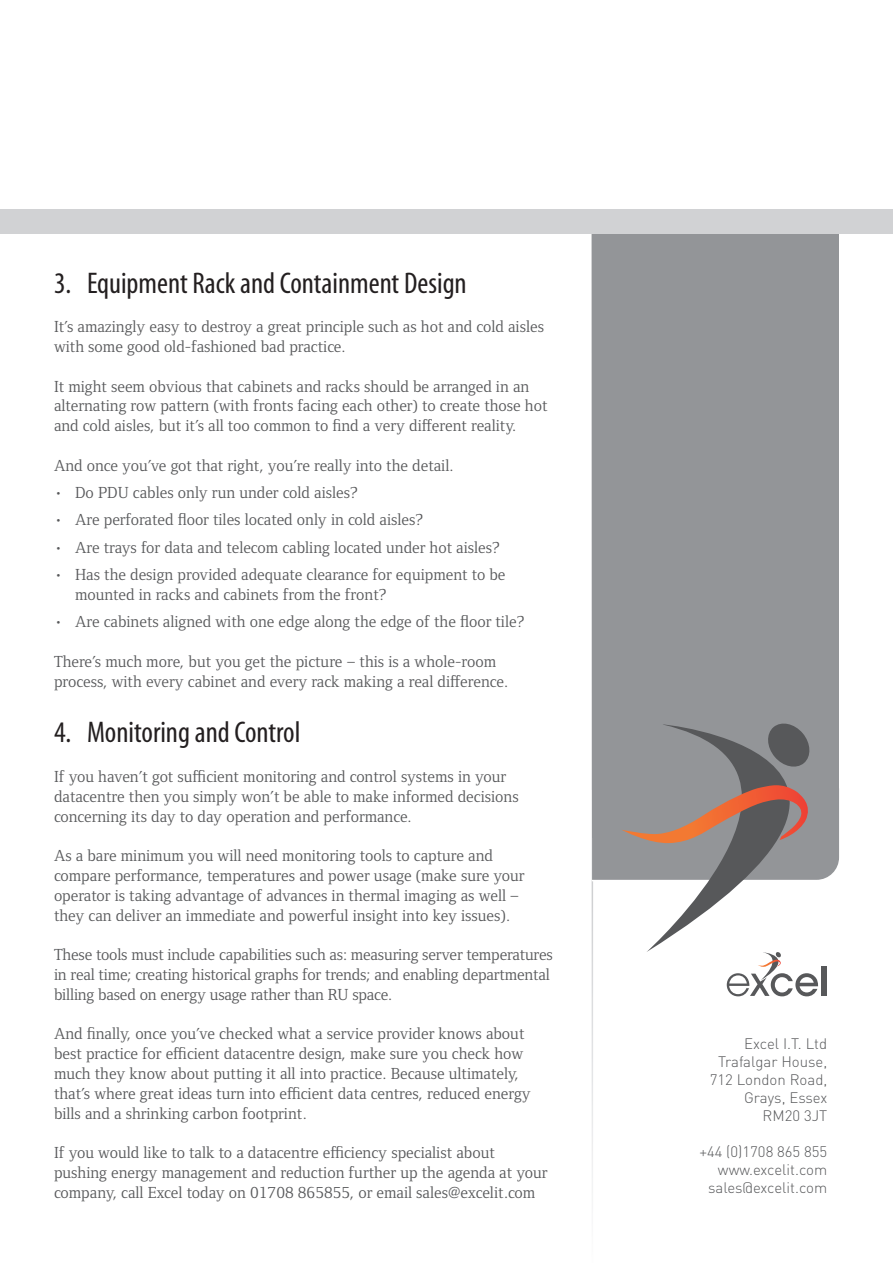
<style>
.page{position:relative;width:893px;height:1263px;background:#fff}
.page>*{position:absolute;margin:0;border:0;box-sizing:border-box;transform-origin:0 0}
.t1{font:condensed 30px "Myriad";color:#231f20}
.t2{font:16.5px/19.8px "Foundry Form Serif";color:#57585a}
.t3{font:300 15px/18px "DIN";color:#57585a;text-align:right}
</style>
<div class="page">
<div style="left:592px;top:221px;width:247px;height:617px;background:#939598"></div>
<img style="left:542px;top:233px;width:51px;height:968px">
<svg style="left:727px;top:952px;width:91px;height:44px"></svg>
<div style="left:821px;top:967px;width:6px;height:29px;background:#57585a"></div>
<svg style="left:647px;top:723px;width:163px;height:229px"></svg>
<svg style="left:592px;top:785px;width:247px;height:95px"></svg>
<div style="left:0;top:209px;width:893px;height:24px;background:#d1d2d4"></div>
<h1 class="t1" style="left:54px;top:268px;width:414px">3. Equipment Rack and Containment Design</h1>
<p class="t2" style="left:54px;top:317px;width:491px">It’s amazingly easy to destroy a great principle such as hot and cold aisles with some good old-fashioned bad practice.</p>
<p class="t2" style="left:54px;top:376px;width:495px">It might seem obvious that cabinets and racks should be arranged in an alternating row pattern (with fronts facing each other) to create those hot and cold aisles, but it’s all too common to find a very different reality.</p>
<p class="t2" style="left:54px;top:455px;width:401px">And once you’ve got that right, you’re really into the detail.</p>
<p class="t2" style="left:54px;top:483px;width:306px">• Do PDU cables only run under cold aisles?</p>
<p class="t2" style="left:54px;top:510px;width:371px">• Are perforated floor tiles located only in cold aisles?</p>
<p class="t2" style="left:54px;top:537px;width:448px">• Are trays for data and telecom cabling located under hot aisles?</p>
<p class="t2" style="left:75px;top:565px;width:432px;text-indent:-21px">• Has the design provided adequate clearance for equipment to be mounted in racks and cabinets from the front?</p>
<p class="t2" style="left:54px;top:612px;width:472px">• Are cabinets aligned with one edge along the edge of the floor tile?</p>
<p class="t2" style="left:54px;top:651px;width:456px">There’s much more, but you get the picture – this is a whole-room process, with every cabinet and every rack making a real difference.</p>
<h1 class="t1" style="left:54px;top:717px;width:248px">4. Monitoring and Control</h1>
<p class="t2" style="left:54px;top:766px;width:466px">If you haven’t got sufficient monitoring and control systems in your datacentre then you simply won’t be able to make informed decisions concerning its day to day operation and performance.</p>
<p class="t2" style="left:54px;top:846px;width:472px">As a bare minimum you will need monitoring tools to capture and compare performance, temperatures and power usage (make sure your operator is taking advantage of advances in thermal imaging as well – they can deliver an immediate and powerful insight into key issues).</p>
<p class="t2" style="left:54px;top:945px;width:500px">These tools must include capabilities such as: measuring server temperatures in real time; creating historical graphs for trends; and enabling departmental billing based on energy usage rather than RU space.</p>
<p class="t2" style="left:54px;top:1024px;width:478px">And finally, once you’ve checked what a service provider knows about best practice for efficient datacentre design, make sure you check how much they know about putting it all into practice. Because ultimately, that’s where great ideas turn into efficient data centres, reduced energy bills and a shrinking carbon footprint.</p>
<p class="t2" style="left:54px;top:1143px;width:495px">If you would like to talk to a datacentre efficiency specialist about pushing energy management and reduction further up the agenda at your company, call Excel today on 01708 865855, or email sales@excelit.com</p>
<p class="t3" style="left:710px;top:1034px;width:119px">Excel I.T. Ltd<br>Trafalgar House,<br>712 London Road,<br>Grays, Essex<br>RM20 3JT</p>
<p class="t3" style="left:699px;top:1142px;width:129px">+44 (0)1708 865 855 www.excelit.com sales@excelit.com</p>
</div>
